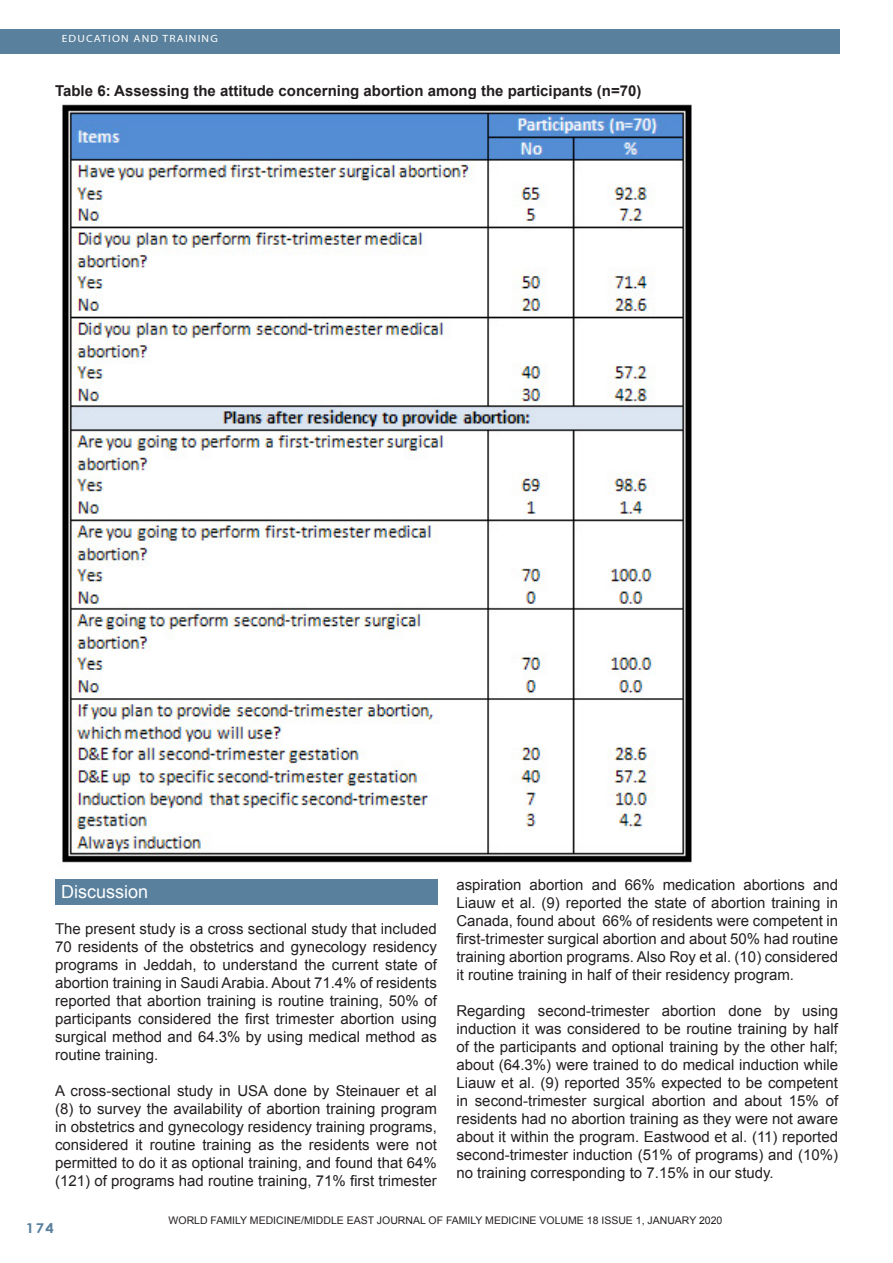
<style>
.page{position:relative;width:893px;height:1263px;background:#fff}
.page>*{position:absolute;margin:0;border:0;box-sizing:border-box;transform-origin:0 0}
.Footnote_Text{font:18px "Arial";color:#fff}
.Footnote_Text-2{font:15px/18px "Arial";color:#231f20;text-align:justify}
.Footnote_Text-3{font:700 15px "Arial";color:#231f20}
.t1{font:700 13.5px "Century Gothic";color:#59809c;scale:1.1 1}
.Footnote_Text-4{font:10.5px "Arial";color:#231f20}
.t2{font:10.5px "Myriad";letter-spacing:.1em;color:#fff;scale:1.1 1}
</style>
<div class="page">
<div style="left:0;top:30px;width:840px;height:24px;background:#59809c"></div>
<img style="left:62px;top:104px;width:630px;height:759px">
<div style="left:55px;top:879px;width:383px;height:25px;background:#59809c"></div>
<p class="t2" style="left:62px;top:34px;width:143px">EDUCATION AND TRAINING</p>
<p class="Footnote_Text-3" style="left:55px;top:81px;width:588px">Table 6: Assessing the attitude concerning abortion among the participants (n=70)</p>
<p class="Footnote_Text" style="left:61px;top:880px;width:89px">Discussion</p>
<p class="Footnote_Text-2" style="left:55px;top:920px;width:383px">The present study is a cross sectional study that included 70 residents of the obstetrics and gynecology residency programs in Jeddah, to understand the current state of abortion training in Saudi Arabia. About 71.4% of residents reported that abortion training is routine training, 50% of participants considered the first trimester abortion using surgical method and 64.3% by using medical method as routine training.</p>
<p class="Footnote_Text-2" style="left:55px;top:1082px;width:383px">A cross-sectional study in USA done by Steinauer et al (8) to survey the availability of abortion training program in obstetrics and gynecology residency training programs, considered it routine training as the residents were not permitted to do it as optional training, and found that 64% (121) of programs had routine training, 71% first trimester</p>
<p class="Footnote_Text-2" style="left:456px;top:876px;width:383px">aspiration abortion and 66% medication abortions and Liauw et al. (9) reported the state of abortion training in Canada, found about 66% of residents were competent in first-trimester surgical abortion and about 50% had routine training abortion programs. Also Roy et al. (10) considered it routine training in half of their residency program.</p>
<p class="Footnote_Text-2" style="left:456px;top:1002px;width:383px">Regarding second-trimester abortion done by using induction it was considered to be routine training by half of the participants and optional training by the other half; about (64.3%) were trained to do medical induction while Liauw et al. (9) reported 35% expected to be competent in second-trimester surgical abortion and about 15% of residents had no abortion training as they were not aware about it within the program. Eastwood et al. (11) reported second-trimester induction (51% of programs) and (10%) no training corresponding to 7.15% in our study.</p>
<p class="t1" style="left:26px;top:1217px;width:27px">174</p>
<p class="Footnote_Text-4" style="left:169px;top:1214px;width:555px">WORLD FAMILY MEDICINE/MIDDLE EAST JOURNAL OF FAMILY MEDICINE VOLUME 18 ISSUE 1, JANUARY 2020</p>
</div>
